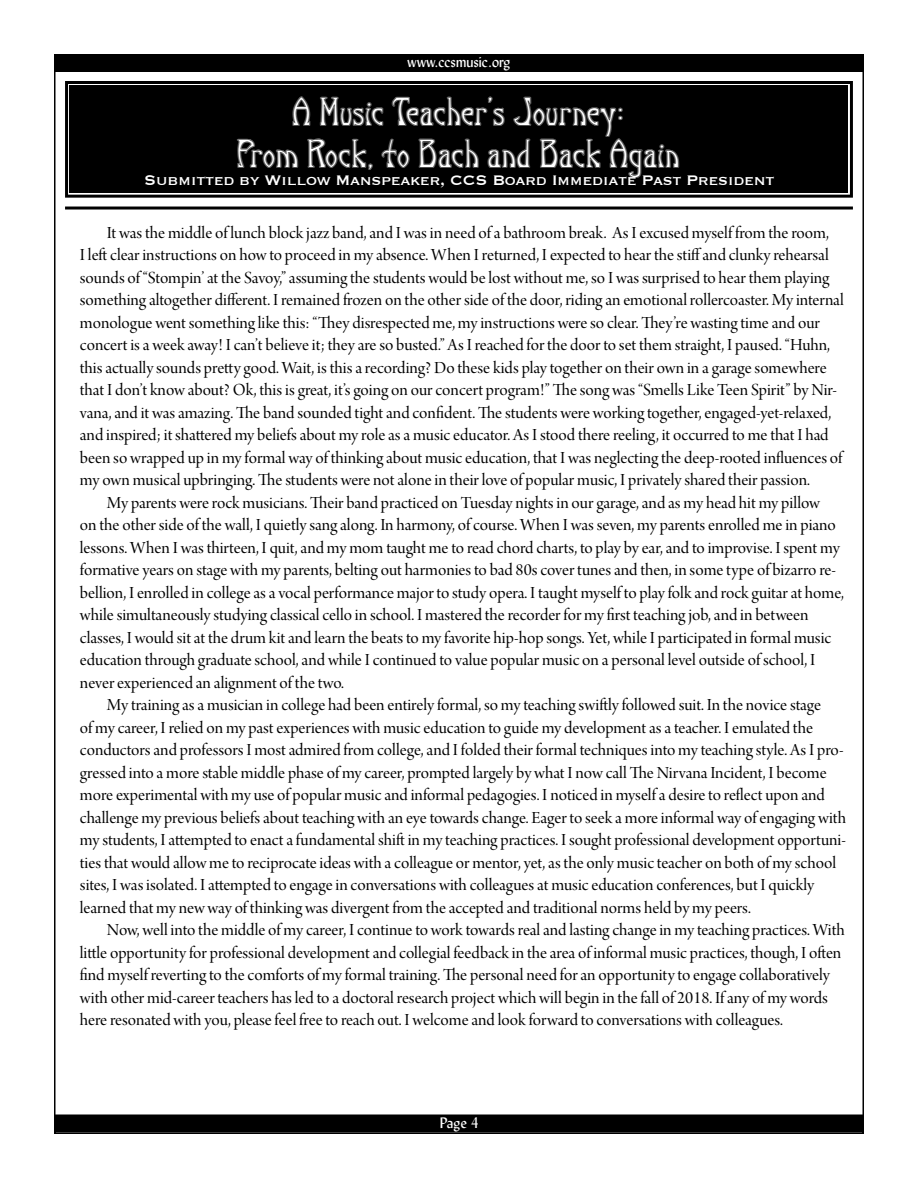
<style>
.page{position:relative;width:918px;height:1188px;background:#fff}
.page>*{position:absolute;margin:0;border:0;box-sizing:border-box;transform-origin:0 0}
.t1{font:39px/42px "P22 Salon Full";color:#fff;text-align:center}
.t2{font:18px/22.5px "Arno Pro Display";color:#000}
.t3{font:18px "Copperplate";letter-spacing:-.02em;color:#fff}
.t4{font:15px "Lydian BT";color:#fff}
</style>
<div class="page">
<div style="left:54px;top:54px;width:810px;height:18px;background:#000"></div>
<div style="left:54px;top:1114px;width:810px;height:18px;background:#000"></div>
<div style="left:65px;top:81px;width:788px;height:117px;background:#000"></div>
<div style="left:71px;top:87px;width:776px;height:105px;border:3px solid #000"></div>
<hr style="left:65px;top:207px;width:788px;height:3px;background:#000">
<p class="t4" style="left:407px;top:52px;width:105px">www.ccsmusic.org</p>
<h1 class="t1" style="left:236px;top:92px;width:445px">A Music Teacher’s Journey:<br>From Rock, to Bach and Back Again</h1>
<p class="t3" style="left:144px;top:168px;width:632px">Submitted by Willow Manspeaker, CCS Board Immediate Past President</p>
<p class="t2" style="left:80px;top:222px;width:765px;text-indent:27px">It was the middle of lunch block jazz band, and I was in need of a bathroom break. As I excused myself from the room,<br>I left clear instructions on how to proceed in my absence. When I returned, I expected to hear the stiff and clunky rehearsal sounds of “Stompin’ at the Savoy,” assuming the students would be lost without me, so I was surprised to hear them playing something altogether different. I remained frozen on the other side of the door, riding an emotional rollercoaster. My internal monologue went something like this: “They disrespected me, my instructions were so clear. They’re wasting time and our concert is a week away! I can’t believe it; they are so busted.” As I reached for the door to set them straight, I paused. “Huhn, this actually sounds pretty good. Wait, is this a recording? Do these kids play together on their own in a garage somewhere that I don’t know about? Ok, this is great, it’s going on our concert program!” The song was “Smells Like Teen Spirit” by Nir&shy;vana, and it was amazing. The band sounded tight and confident. The students were working together, engaged-yet-relaxed, and inspired; it shattered my beliefs about my role as a music educator. As I stood there reeling, it occurred to me that I had been so wrapped up in my formal way of thinking about music education, that I was neglecting the deep-rooted influences of my own musical upbringing. The students were not alone in their love of popular music, I privately shared their passion.</p>
<p class="t2" style="left:80px;top:492px;width:766px;text-indent:27px">My parents were rock musicians. Their band practiced on Tuesday nights in our garage, and as my head hit my pillow<br>on the other side of the wall, I quietly sang along. In harmony, of course. When I was seven, my parents enrolled me in piano lessons. When I was thirteen, I quit, and my mom taught me to read chord charts, to play by ear, and to improvise. I spent my formative years on stage with my parents, belting out harmonies to bad 80s cover tunes and then, in some type of bizarro re&shy;bellion, I enrolled in college as a vocal performance major to study opera. I taught myself to play folk and rock guitar at home, while simultaneously studying classical cello in school. I mastered the recorder for my first teaching job, and in between classes, I would sit at the drum kit and learn the beats to my favorite hip-hop songs. Yet, while I participated in formal music education through graduate school, and while I continued to value popular music on a personal level outside of school, I never experienced an alignment of the two.</p>
<p class="t2" style="left:80px;top:695px;width:768px;text-indent:27px">My training as a musician in college had been entirely formal, so my teaching swiftly followed suit. In the novice stage<br>of my career, I relied on my past experiences with music education to guide my development as a teacher. I emulated the conductors and professors I most admired from college, and I folded their formal techniques into my teaching style. As I pro&shy;gressed into a more stable middle phase of my career, prompted largely by what I now call The Nirvana Incident, I become more experimental with my use of popular music and informal pedagogies. I noticed in myself a desire to reflect upon and challenge my previous beliefs about teaching with an eye towards change. Eager to seek a more informal way of engaging with my students, I attempted to enact a fundamental shift in my teaching practices. I sought professional development opportuni&shy;ties that would allow me to reciprocate ideas with a colleague or mentor, yet, as the only music teacher on both of my school sites, I was isolated. I attempted to engage in conversations with colleagues at music education conferences, but I quickly learned that my new way of thinking was divergent from the accepted and traditional norms held by my peers.</p>
<p class="t2" style="left:80px;top:920px;width:766px;text-indent:27px">Now, well into the middle of my career, I continue to work towards real and lasting change in my teaching practices. With little opportunity for professional development and collegial feedback in the area of informal music practices, though, I often find myself reverting to the comforts of my formal training. The personal need for an opportunity to engage collaboratively with other mid-career teachers has led to a doctoral research project which will begin in the fall of 2018. If any of my words here resonated with you, please feel free to reach out. I welcome and look forward to conversations with colleagues.</p>
<p class="t4" style="left:440px;top:1114px;width:41px">Page 4</p>
</div>
